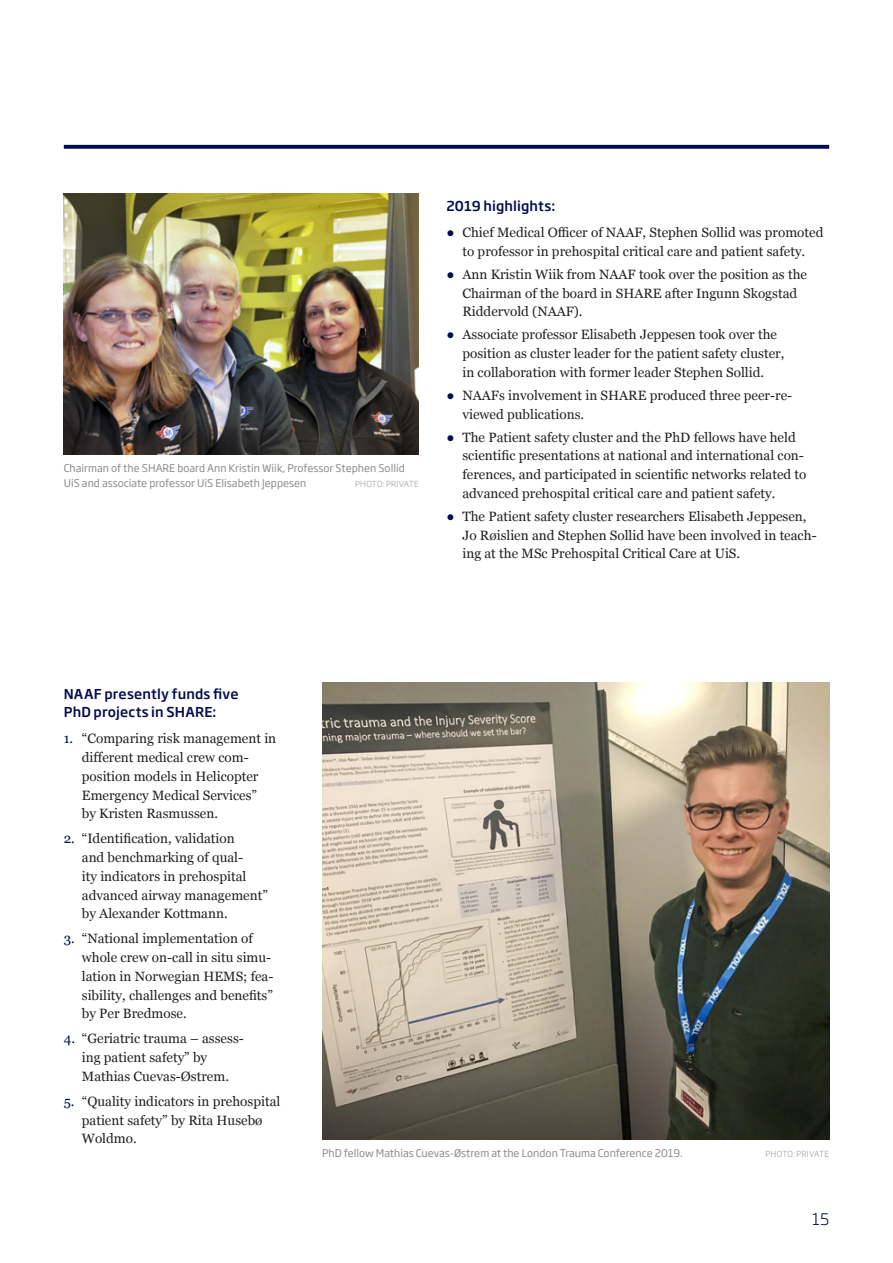
<style>
.page{position:relative;width:893px;height:1263px;background:#fff}
.page>*{position:absolute;margin:0;border:0;box-sizing:border-box;transform-origin:0 0}
.t1{font:300 15.75px "Soho Gothic Std";color:#010d4f}
.t2{font:13.5px/18.8px "Georgia";color:#231f20}
.t3{font:500 13.5px/18.8px "Soho Gothic Std";letter-spacing:.01em;color:#010d4f}
.t4{font:10.5px/15px "Soho Gothic Std";color:#8a8c8f}
.t5{font:300 8.25px "Soho Gothic Std";letter-spacing:.025em;color:#9d9fa2}
.s1{color:#010d4f}
</style>
<div class="page">
<svg style="left:64px;top:145px;width:765px;height:4px;background:#111c5a"></svg>
<img style="left:322px;top:682px;width:507px;height:458px">
<img style="left:64px;top:194px;width:355px;height:261px">
<p class="t4" style="left:64px;top:460px;width:342px">Chairman of the SHARE board Ann Kristin Wiik, Professor Stephen Sollid<br>UiS and associate professor UiS Elisabeth Jeppesen</p>
<p class="t5" style="left:355px;top:478px;width:65px">PHOTO: PRIVATE</p>
<p class="t3" style="left:446px;top:197px;width:110px">2019 highlights:</p>
<p class="t2" style="left:446px;top:222px;width:378px;text-align:center"><span class="s1">●</span> Chief Medical Officer of NAAF, Stephen Sollid was promoted to professor in prehospital critical care and patient safety.</p>
<p class="t2" style="left:462px;top:264px;width:346px;text-indent:-16px"><span class="s1">●</span> Ann Kristin Wiik from NAAF took over the position as the<br>Chairman of the board in SHARE after Ingunn Skogstad<br>Riddervold (NAAF).</p>
<p class="t2" style="left:462px;top:325px;width:323px;text-indent:-16px"><span class="s1">●</span> Associate professor Elisabeth Jeppesen took over the position as cluster leader for the patient safety cluster, in -collaboration with former leader Stephen Sollid.</p>
<p class="t2" style="left:462px;top:385px;width:331px;text-indent:-16px"><span class="s1">●</span> NAAFs involvement in SHARE produced three peer-re&shy;viewed publications.</p>
<p class="t2" style="left:462px;top:427px;width:346px;text-indent:-16px"><span class="s1">●</span> The Patient safety cluster and the PhD fellows have held scientific presentations at national and international con&shy;ferences, and participated in scientific networks related to advanced prehospital critical care and patient safety.</p>
<p class="t2" style="left:462px;top:506px;width:356px;text-indent:-16px"><span class="s1">●</span> The Patient safety cluster researchers Elisabeth Jeppesen,<br>Jo Røislien and Stephen Sollid have been involved in teach&shy;ing at the MSc Prehospital Critical Care at UiS.</p>
<p class="t3" style="left:64px;top:684px;width:176px">NAAF presently funds five<br>PhD projects in SHARE:</p>
<p class="t2" style="left:82px;top:729px;width:196px;text-indent:-18px"><span class="s1">1.</span> “Comparing risk management in different medical crew com&shy;position models in Helicopter<br>Emergency Medical Services”<br>by Kristen Rasmussen.</p>
<p class="t2" style="left:82px;top:829px;width:188px;text-indent:-18px"><span class="s1">2.</span> “Identification, validation<br>and benchmarking of qual-<br>ity indicators in prehospital advanced airway management” by -Alexander Kottmann.</p>
<p class="t2" style="left:82px;top:929px;width:193px;text-indent:-18px"><span class="s1">3.</span> “National implementation of whole crew on-call in situ simu&shy;lation in Norwegian HEMS; fea&shy;sibility, challenges and benefits” by Per Bredmose.</p>
<p class="t2" style="left:82px;top:1029px;width:164px;text-indent:-18px"><span class="s1">4.</span> “Geriatric trauma – assess&shy;ing patient safety” by<br>Mathias Cuevas-Østrem.</p>
<p class="t2" style="left:82px;top:1091px;width:200px;text-indent:-18px"><span class="s1">5.</span> “Quality indicators in prehospital patient safety” by Rita Husebø<br>Woldmo.</p>
<p class="t4" style="left:322px;top:1145px;width:362px">PhD fellow Mathias Cuevas-Østrem at the London Trauma Conference 2019.</p>
<p class="t5" style="left:765px;top:1148px;width:65px">PHOTO: PRIVATE</p>
<p class="t1" style="left:812px;top:1209px;width:19px">15</p>
</div>
